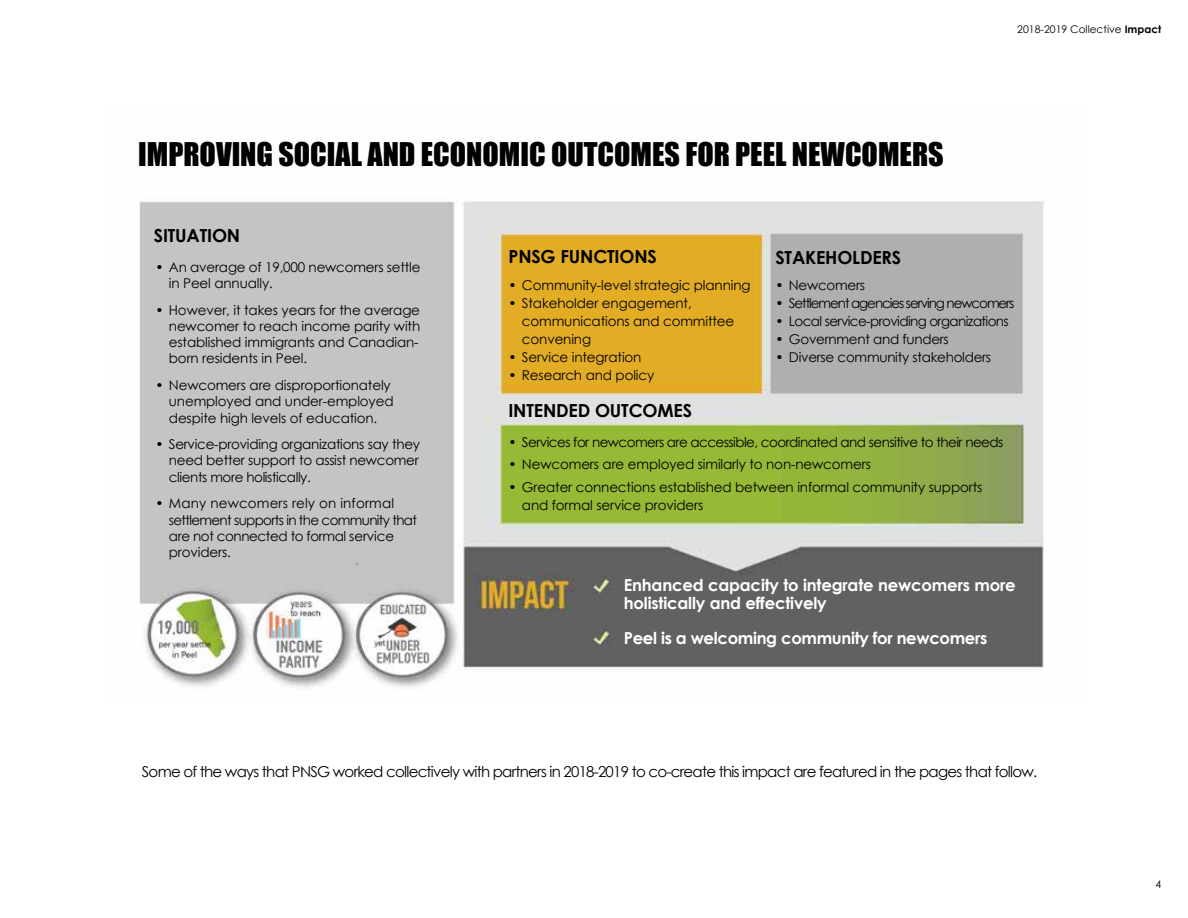
<style>
.page{position:relative;width:1188px;height:918px;background:#fff}
.page>*{position:absolute;margin:0;border:0;box-sizing:border-box;transform-origin:0 0}
.t1{font:30px "Impact";color:#000}
.t2{font:700 18px "Century Gothic";letter-spacing:-.01em;color:#000}
.t3{font:700 16.5px/18px "Century Gothic";letter-spacing:-.01em;color:#fff}
.t4{font:15px "Century Gothic";letter-spacing:-.05em;color:#000}
.t5{font:13.5px/16.2px "Century Gothic";letter-spacing:-.01em;color:#000}
.t6{font:13.5px/16.2px "Century Gothic";letter-spacing:-.03em;color:#000}
.t7{font:13.5px "Century Gothic";letter-spacing:-.04em;color:#000}
.t8{font:13.5px "Century Gothic";letter-spacing:-.045em;color:#000}
.t9{font:13.5px "Century Gothic";letter-spacing:-.08em;color:#000}
.t10{font:10.5px "Century Gothic";color:#000}
.s1{font-weight:700}
</style>
<div class="page">
<img style="left:139px;top:201px;width:905px;height:487px">
<h1 class="t1" style="left:138px;top:131px;width:807px">IMPROVING SOCIAL AND ECONOMIC OUTCOMES FOR PEEL NEWCOMERS</h1>
<h2 class="t2" style="left:154px;top:221px;width:88px">SITUATION</h2>
<p class="t10" style="left:1017px;top:22px;width:145px">2018-2019 Collective <span class="s1">Impact</span></p>
<p class="t5" style="left:169px;top:259px;width:253px;text-indent:-14px">• An average of 19,000 newcomers settle in Peel annually.</p>
<p class="t5" style="left:169px;top:302px;width:253px;text-indent:-14px">• However, it takes years for the average newcomer to reach income parity with established immigrants and Canadian&shy;born residents in Peel.</p>
<p class="t5" style="left:169px;top:377px;width:226px;text-indent:-14px">• Newcomers are disproportionately unemployed and under-employed despite high levels of education.</p>
<p class="t5" style="left:169px;top:436px;width:253px;text-align:justify;text-indent:-14px">• Service-providing organizations say they need better support to assist newcomer clients more holistically.</p>
<p class="t6" style="left:169px;top:495px;width:250px;text-indent:-14px">• Many newcomers rely on informal settlement supports in the community that are not connected to formal service providers.</p>
<h2 class="t2" style="left:508px;top:243px;width:150px">PNSG FUNCTIONS</h2>
<p class="t5" style="left:508px;top:277px;width:244px">• Community-level strategic planning</p>
<p class="t5" style="left:522px;top:294px;width:214px;line-height:18px;text-indent:-14px">• Stakeholder engagement, communications and committee convening</p>
<p class="t5" style="left:508px;top:349px;width:135px">• Service integration</p>
<p class="t5" style="left:508px;top:367px;width:147px">• Research and policy</p>
<h2 class="t2" style="left:508px;top:397px;width:185px">INTENDED OUTCOMES</h2>
<h2 class="t2" style="left:775px;top:244px;width:127px">STAKEHOLDERS</h2>
<p class="t5" style="left:775px;top:277px;width:91px">• Newcomers</p>
<p class="t9" style="left:775px;top:294px;width:241px">• Settlement agencies serving newcomers</p>
<p class="t8" style="left:775px;top:312px;width:235px">• Local service-providing organizations</p>
<p class="t5" style="left:775px;top:331px;width:175px">• Government and funders</p>
<p class="t5" style="left:775px;top:349px;width:217px">• Diverse community stakeholders</p>
<p class="t7" style="left:508px;top:432px;width:497px">• Services for newcomers are accessible, coordinated and sensitive to their needs</p>
<p class="t5" style="left:508px;top:456px;width:364px">• Newcomers are employed similarly to non-newcomers</p>
<p class="t5" style="left:522px;top:478px;width:462px;line-height:18px;text-indent:-14px">• Greater connections established between informal community supports and formal service providers</p>
<p class="t3" style="left:624px;top:576px;width:394px">Enhanced capacity to integrate newcomers more holistically and effectively</p>
<p class="t3" style="left:624px;top:628px;width:365px">Peel is a welcoming community for newcomers</p>
<p class="t4" style="left:142px;top:761px;width:897px">Some of the ways that PNSG worked collectively with partners in 2018-2019 to co-create this impact are featured in the pages that follow.</p>
<p class="t10" style="left:1155px;top:876px;width:7px">4</p>
</div>
